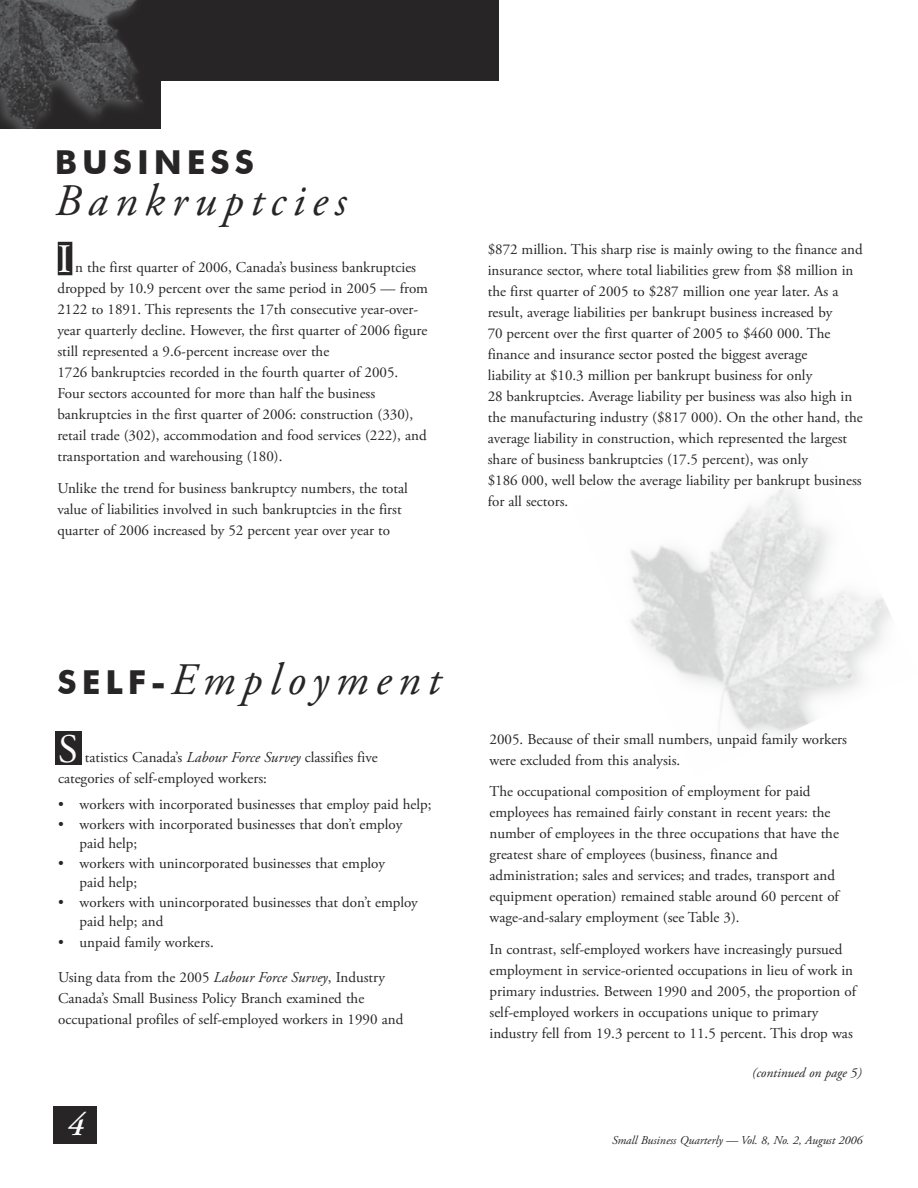
<style>
.page{position:relative;width:918px;height:1188px;background:#fff}
.page>*{position:absolute;margin:0;border:0;box-sizing:border-box;transform-origin:0 0}
.t1{font:italic 45px "Adobe Garamond Pro";letter-spacing:.155em;color:#272525}
.t2{font:40.5px "Adobe Garamond Pro";color:#fff}
.t3{font:700 33px "Futura BT";letter-spacing:.15em;color:#272525}
.t4{font:italic 600 33px "Adobe Garamond Pro";color:#fff}
.t5{font:15px/21px "Adobe Garamond Pro";color:#272525}
.t6{font:italic 13.5px "Adobe Garamond Pro";color:#272525}
.t7{font:italic 12px "Adobe Garamond Pro";color:#272525}
.s1{font-family:"Futura BT";font-weight:700;font-style:normal;font-size:33px}
.s2{font-style:italic}
</style>
<div class="page">
<img style="left:630px;top:484px;width:261px;height:252px">
<div style="left:0;top:0;width:500px;height:81px;background:#272525"></div>
<img style="left:0;top:0;width:161px;height:128px">
<div style="left:54px;top:1107px;width:43px;height:37px;background:#272525"></div>
<div style="left:56px;top:732px;width:26px;height:33px;background:#272525"></div>
<div style="left:59px;top:243px;width:13px;height:32px;background:#272525"></div>
<div style="left:58px;top:242px;width:14px;height:33px;border:2px solid #272525"></div>
<h3 class="t3" style="left:55px;top:142px;width:200px">BUSINESS</h3>
<h1 class="t1" style="left:55px;top:173px;width:293px">Bankruptcies</h1>
<h2 class="t2" style="left:57px;top:235px;width:15px">I</h2>
<p class="t5" style="left:57px;top:257px;width:372px;text-indent:18px">n the first quarter of 2006, Canada’s business bankruptcies dropped by 10.9 percent over the same period in 2005 — from 2122 to 1891. This represents the 17th consecutive year-over&shy;year quarterly decline. However, the first quarter of 2006 figure still represented a 9.6-percent increase over the<br>1726 bankruptcies recorded in the fourth quarter of 2005.<br>Four sectors accounted for more than half the business bankruptcies in the first quarter of 2006: construction (330), retail trade (302), accommodation and food services (222), and transportation and warehousing (180).</p>
<p class="t5" style="left:57px;top:478px;width:352px">Unlike the trend for business bankruptcy numbers, the total value of liabilities involved in such bankruptcies in the first quarter of 2006 increased by 52 percent year over year to</p>
<p class="t5" style="left:488px;top:239px;width:377px">$872 million. This sharp rise is mainly owing to the finance and insurance sector, where total liabilities grew from $8 million in the first quarter of 2005 to $287 million one year later. As a result, average liabilities per bankrupt business increased by<br>70 percent over the first quarter of 2005 to $460 000. The finance and insurance sector posted the biggest average<br>liability at $10.3 million per bankrupt business for only<br>28 bankruptcies. Average liability per business was also high in the manufacturing industry ($817 000). On the other hand, the average liability in construction, which represented the largest share of business bankruptcies (17.5 percent), was only<br>$186 000, well below the average liability per bankrupt business for all sectors.</p>
<h1 class="t1" style="left:58px;top:653px;width:384px"><span class="s1">SELF-</span>Employment</h1>
<h2 class="t2" style="left:58px;top:725px;width:21px">S</h2>
<p class="t5" style="left:58px;top:747px;width:321px;text-indent:27px">tatistics Canada’s <span class="s2">Labour Force Survey</span> classifies five categories of self-employed workers:</p>
<p class="t5" style="left:80px;top:795px;width:353px;line-height:19.5px">workers with incorporated businesses that employ paid help; workers with incorporated businesses that don’t employ<br>paid help;<br>workers with unincorporated businesses that employ<br>paid help;<br>workers with unincorporated businesses that don’t employ paid help; and</p>
<p class="t5" style="left:80px;top:933px;width:136px">unpaid family workers.</p>
<p class="t5" style="left:58px;top:967px;width:347px">Using data from the 2005 <span class="s2">Labour Force Survey</span>, Industry<br>Canada’s Small Business Policy Branch examined the occupational profiles of self-employed workers in 1990 and</p>
<p class="t5" style="left:58px;top:795px;width:7px;line-height:19.5px">• •</p>
<p class="t5" style="left:58px;top:853px;width:7px">•</p>
<p class="t5" style="left:58px;top:892px;width:7px">•</p>
<p class="t5" style="left:58px;top:933px;width:7px">•</p>
<h3 class="t4" style="left:67px;top:1105px;width:18px">4</h3>
<p class="t5" style="left:490px;top:729px;width:359px">2005. Because of their small numbers, unpaid family workers were excluded from this analysis.</p>
<p class="t5" style="left:490px;top:782px;width:351px">The occupational composition of employment for paid employees has remained fairly constant in recent years: the number of employees in the three occupations that have the greatest share of employees (business, finance and administration; sales and services; and trades, transport and equipment operation) remained stable around 60 percent of wage-and-salary employment (see Table 3).</p>
<p class="t5" style="left:490px;top:940px;width:368px">In contrast, self-employed workers have increasingly pursued employment in service-oriented occupations in lieu of work in primary industries. Between 1990 and 2005, the proportion of self-employed workers in occupations unique to primary industry fell from 19.3 percent to 11.5 percent. This drop was</p>
<p class="t6" style="left:752px;top:1065px;width:111px">(continued on page 5)</p>
<p class="t7" style="left:612px;top:1133px;width:252px">Small Business Quarterly — Vol. 8, No. 2, August 2006</p>
</div>
